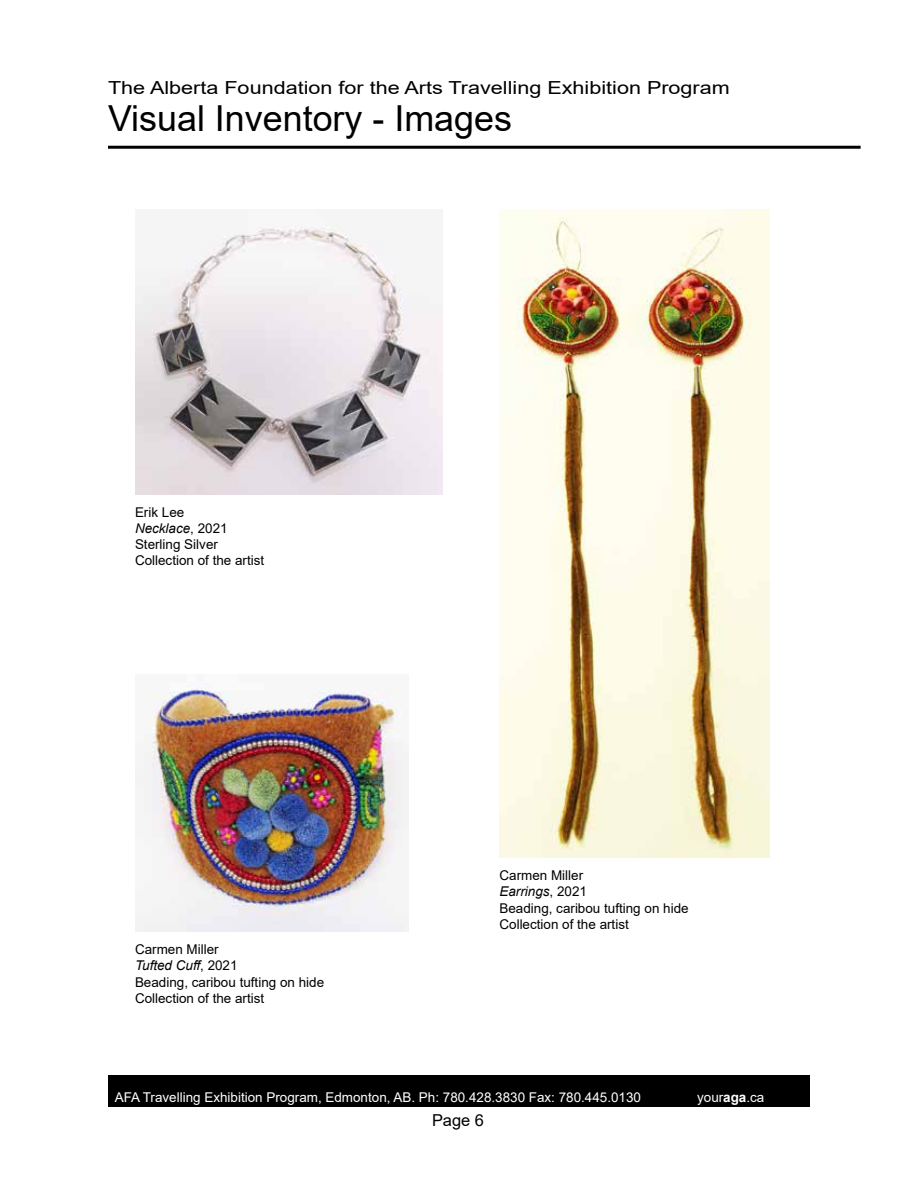
<style>
.page{position:relative;width:918px;height:1188px;background:#fff}
.page>*{position:absolute;margin:0;border:0;box-sizing:border-box;transform-origin:0 0}
.t1{font:35.85px "Arial";color:#000}
.t2{font:18px "Arial";color:#000;scale:1.2 1}
.t3{font:16.5px "Arial";color:#000}
.t4{font:13.5px/16.2px "Arial";color:#000}
.t5{font:13.5px "Arial";color:#fff}
.s1{font-style:italic}
.s2{font-weight:700}
</style>
<div class="page">
<hr style="left:108px;top:146px;width:753px;height:3px;background:#000">
<div style="left:108px;top:1076px;width:702px;height:31px;background:#000"></div>
<img style="left:135px;top:683px;width:273px;height:248px">
<img style="left:499px;top:210px;width:271px;height:648px">
<img style="left:135px;top:225px;width:308px;height:270px">
<h2 class="t2" style="left:108px;top:75px;width:520px">The Alberta Foundation for the Arts Travelling Exhibition Program</h2>
<h1 class="t1" style="left:108px;top:94px;width:405px">Visual Inventory - Images</h1>
<p class="t4" style="left:135px;top:504px;width:131px">Erik Lee<br><span class="s1">Necklace</span>, 2021<br>Sterling Silver<br>Collection of the artist</p>
<p class="t4" style="left:135px;top:941px;width:191px">Carmen Miller<br><span class="s1">Tufted Cuff</span>, 2021<br>Beading, caribou tufting on hide<br>Collection of the artist</p>
<p class="t4" style="left:500px;top:867px;width:191px">Carmen Miller<br><span class="s1">Earrings</span>, 2021<br>Beading, caribou tufting on hide<br>Collection of the artist</p>
<p class="t5" style="left:115px;top:1088px;width:528px">AFA Travelling Exhibition Program, Edmonton, AB. Ph: 780.428.3830 Fax: 780.445.0130</p>
<p class="t5" style="left:697px;top:1088px;width:69px">your<span class="s2">aga</span>.ca</p>
<p class="t3" style="left:432px;top:1109px;width:54px">Page 6</p>
</div>
